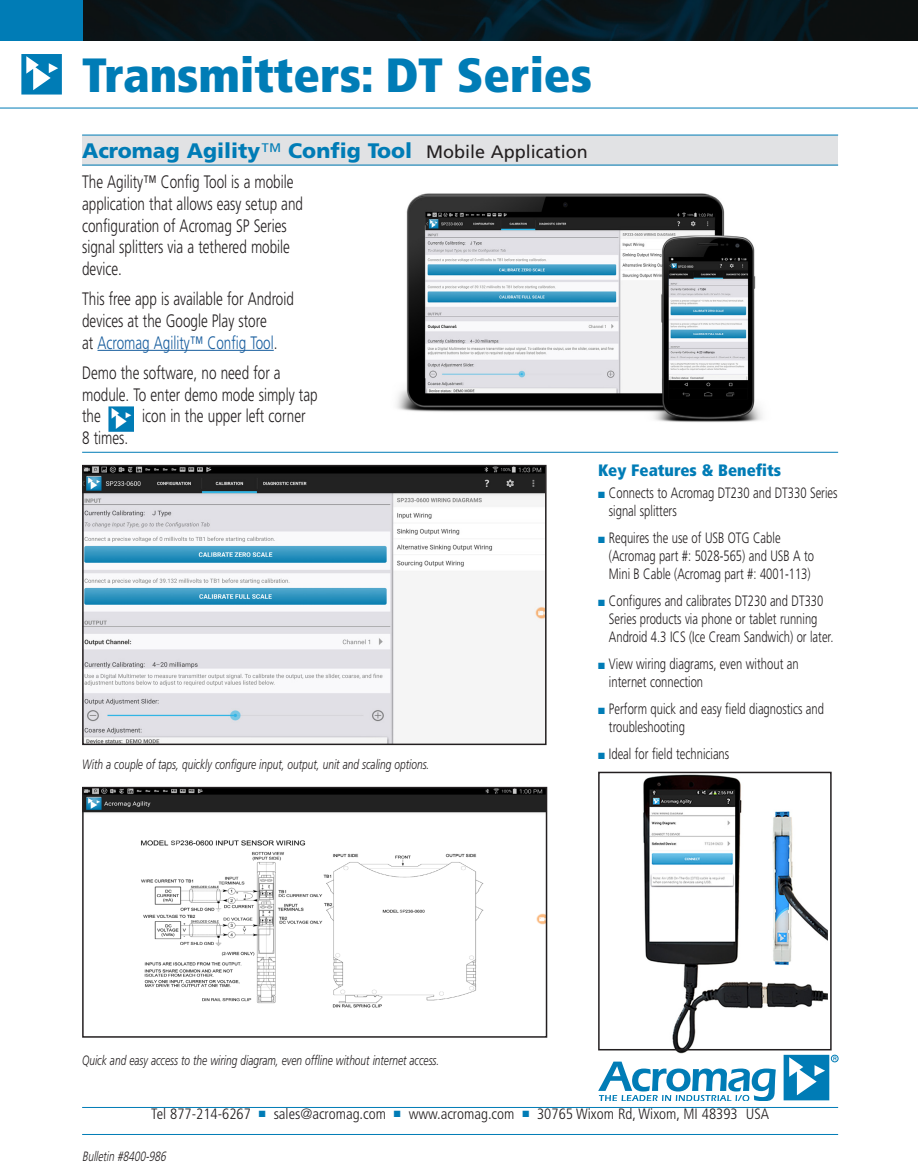
<style>
.page{position:relative;width:918px;height:1175px;background:#fff}
.page>*{position:absolute;margin:0;border:0;box-sizing:border-box;transform-origin:0 0}
.t1{font:900 condensed 48px "Frutiger";color:#007cb6}
.Description_1{font:900 21px "Frutiger";color:#007cb6}
.Bodytext{font:300 18px/21.6px "Frutiger";color:#231f20;scale:.75 1}
.Subhead{font:900 condensed 16.5px "Frutiger";color:#007cb6}
.Bullet{font:300 15px/18px "Frutiger";color:#231f20;scale:.75 1}
.Address{font:300 condensed 15px "Frutiger";color:#231f20}
.Italic{font:italic 300 13.5px "Frutiger";color:#231f20;scale:.75 1}
.Bulletin_Number{font:italic 300 13.5px "Frutiger";color:#231f20;scale:.75 1}
.s1{font-weight:300}
.s2{font-weight:400;font-size:18px;color:#231f20}
.s3{color:#175d9e}
.s4{color:#007cb6}
</style>
<div class="page">
<img style="left:82px;top:0;width:836px;height:40px">
<div style="left:0;top:0;width:82px;height:40px;background:#007cb6"></div>
<hr style="left:98px;top:350px;width:176px;height:1px;background:#175d9e">
<div style="left:82px;top:135px;width:756px;height:30px;background:#e1e2e4"></div>
<img style="left:396px;top:193px;width:367px;height:229px">
<hr style="left:82px;top:452px;width:756px;height:1px;background:#007cb6">
<hr style="left:82px;top:1107px;width:756px;height:1px;background:#007cb6">
<hr style="left:82px;top:1134px;width:756px;height:1px;background:#007cb6">
<hr style="left:82px;top:135px;width:756px;height:1px;background:#007cb6">
<hr style="left:82px;top:165px;width:756px;height:1px;background:#007cb6">
<hr style="left:0;top:108px;width:918px;height:1px;background:#007cb6">
<div style="left:831px;top:1054px;width:7px;height:8px;border:1px solid #007cb6;border-radius:50%"></div>
<svg style="left:784px;top:1054px;width:52px;height:46px"></svg>
<svg style="left:598px;top:1061px;width:178px;height:39px"></svg>
<svg style="left:21px;top:54px;width:41px;height:40px"></svg>
<img style="left:85px;top:790px;width:459px;height:218px">
<div style="left:82px;top:787px;width:465px;height:250px;border:2px solid #231f20"></div>
<img style="left:85px;top:468px;width:459px;height:274px">
<div style="left:82px;top:465px;width:465px;height:280px;border:2px solid #231f20"></div>
<img style="left:642px;top:774px;width:186px;height:279px">
<div style="left:598px;top:771px;width:234px;height:279px;border:2px solid #231f20"></div>
<img style="left:109px;top:406px;width:25px;height:25px">
<p class="t1" style="left:82px;top:46px;width:511px">Transmitters: DT Series</p>
<p class="Description_1" style="left:82px;top:138px;width:507px">Acromag Agility<span class="s1">™</span> Config Tool <span class="s2">Mobile Application</span></p>
<p class="Bodytext" style="left:82px;top:171px;width:296px">The Agility™ Config Tool is a mobile application that allows easy setup and configuration of Acromag SP Series signal splitters via a tethered mobile device.</p>
<p class="Bodytext" style="left:82px;top:288px;width:284px">This free app is available for Android devices at the Google Play store<br>at <span class="s3">Acromag Agility™ Config Tool</span>.</p>
<p class="Bodytext" style="left:82px;top:362px;width:316px">Demo the software, no need for a module. To enter demo mode simply tap the</p>
<p class="Bodytext" style="left:142px;top:405px;width:219px">icon in the upper left corner</p>
<p class="Bodytext" style="left:82px;top:427px;width:63px">8 times.</p>
<p class="Italic" style="left:82px;top:756px;width:465px">With a couple of taps, quickly configure input, output, unit and scaling options.</p>
<p class="Italic" style="left:82px;top:1052px;width:478px">Quick and easy access to the wiring diagram, even offline without internet access.</p>
<p class="Subhead" style="left:598px;top:460px;width:185px">Key Features &amp; Benefits</p>
<p class="Bullet" style="left:609px;top:484px;width:306px;text-indent:-11px"><span class="s4">■</span> Connects to Acromag DT230 and DT330 Series signal splitters</p>
<p class="Bullet" style="left:609px;top:529px;width:275px;text-indent:-11px"><span class="s4">■</span> Requires the use of USB OTG Cable (Acromag part #: 5028-565) and USB A to<br>Mini B Cable (Acromag part #: 4001-113)</p>
<p class="Bullet" style="left:609px;top:592px;width:301px;text-indent:-11px"><span class="s4">■</span> Configures and calibrates DT230 and DT330<br>Series products via phone or tablet running<br>Android 4.3 ICS (Ice Cream Sandwich) or later.</p>
<p class="Bullet" style="left:609px;top:655px;width:255px;text-indent:-11px"><span class="s4">■</span> View wiring diagrams, even without an internet connection</p>
<p class="Bullet" style="left:609px;top:700px;width:288px;text-indent:-11px"><span class="s4">■</span> Perform quick and easy field diagnostics and troubleshooting</p>
<p class="Bullet" style="left:598px;top:745px;width:176px"><span class="s4">■</span> Ideal for field technicians</p>
<p class="Address" style="left:151px;top:1105px;width:619px">Tel 877-214-6267 <span class="s4">■</span> sales@acromag.com <span class="s4">■</span> www.acromag.com <span class="s4">■</span> 30765 Wixom Rd, Wixom, MI 48393 USA</p>
<p class="Bulletin_Number" style="left:82px;top:1149px;width:117px">Bulletin #8400-986</p>
</div>
